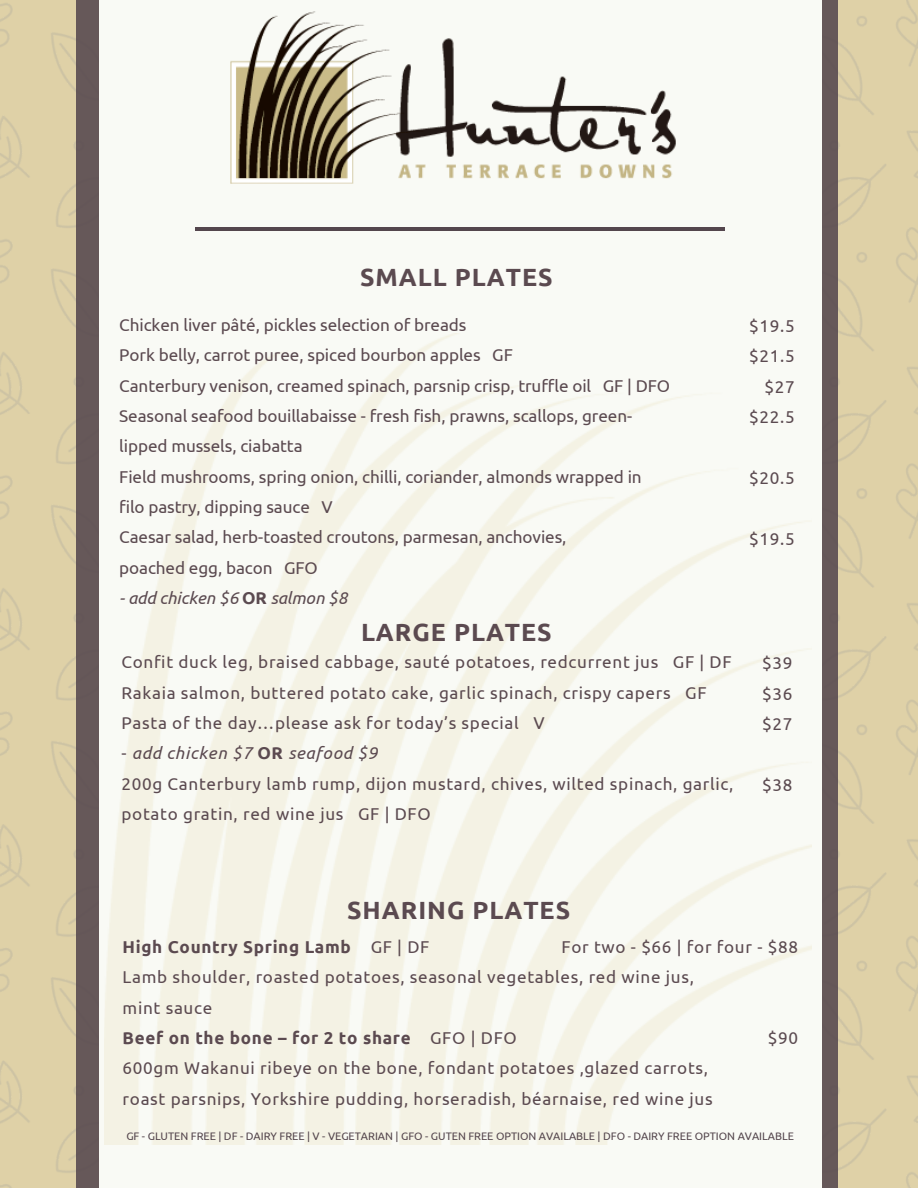
<style>
.page{position:relative;width:918px;height:1188px;background:#dfd1a7}
.page>*{position:absolute;margin:0;border:0;box-sizing:border-box;transform-origin:0 0}
.t1{font:700 24.9px "Ubuntu";letter-spacing:.04em;color:#5b4a50}
.t2{font:17.1px/30.3px "Ubuntu";letter-spacing:.04em;color:#5b4a50}
.t3{font:17.1px/30.3px "Ubuntu";letter-spacing:-.005em;color:#5b4a50}
.t4{font:italic 17.1px "Ubuntu";letter-spacing:-.005em;color:#5b4a50}
.t5{font:10.95px "Ubuntu";color:#54464d}
.s1{font-weight:700;font-style:normal}
.s2{font-style:italic}
.s3{font-weight:700}
</style>
<div class="page">
<div style="left:77px;top:0;width:761px;height:1188px;background:#665859"></div>
<div style="left:99px;top:0;width:722px;height:1188px;background:linear-gradient(to right,#f7f6ed,#f9f9f4)"></div>
<img style="left:230px;top:11px;width:495px;height:220px">
<hr style="left:195px;top:227px;width:529px;height:4px;background:#54464d">
<h1 class="t1" style="left:360px;top:263px;width:194px">SMALL PLATES</h1>
<p class="t3" style="left:119px;top:309px;width:553px">Chicken liver pâté, pickles selection of breads<br>Pork belly, carrot puree, spiced bourbon apples GF<br>Canterbury venison, creamed spinach, parsnip crisp, truffle oil GF | DFO Seasonal seafood bouillabaisse - fresh fish, prawns, scallops, green&shy;lipped mussels, ciabatta<br>Field mushrooms, spring onion, chilli, coriander, almonds wrapped in filo pastry, dipping sauce V<br>Caesar salad, herb-toasted croutons, parmesan, anchovies,<br>poached egg, bacon GFO</p>
<p class="t4" style="left:119px;top:588px;width:230px">- add chicken $6 <span class="s1">OR</span> salmon $8</p>
<h1 class="t1" style="left:361px;top:618px;width:192px">LARGE PLATES</h1>
<p class="t2" style="left:122px;top:647px;width:612px">Confit duck leg, braised cabbage, sauté potatoes, redcurrent jus GF | DF<br>Rakaia salmon, buttered potato cake, garlic spinach, crispy capers GF<br>Pasta of the day…please ask for today’s special V</p>
<p class="t2" style="left:122px;top:738px;width:613px">- <span class="s2">add chicken $7</span> <span class="s3">OR</span> <span class="s2">seafood $9<br></span>200g Canterbury lamb rump, dijon mustard, chives, wilted spinach, garlic, potato gratin, red wine jus GF | DFO</p>
<p class="t2" style="left:749px;top:310px;width:47px;text-align:right">$19.5 $21.5 $27 $22.5</p>
<p class="t2" style="left:749px;top:462px;width:47px">$20.5</p>
<p class="t2" style="left:749px;top:523px;width:47px">$19.5</p>
<p class="t2" style="left:762px;top:648px;width:32px;text-align:justify">$39 $36 $27</p>
<p class="t2" style="left:762px;top:769px;width:32px">$38</p>
<h1 class="t1" style="left:347px;top:896px;width:225px">SHARING PLATES</h1>
<p class="t2" style="left:123px;top:931px;width:592px"><span class="s3">High Country Spring Lamb</span> GF | DF<br>Lamb shoulder, roasted potatoes, seasonal vegetables, red wine jus, mint sauce<br><span class="s3">Beef on the bone – for 2 to share</span> GFO | DFO<br>600gm Wakanui ribeye on the bone, fondant potatoes ,glazed carrots, roast parsnips, Yorkshire pudding, horseradish, béarnaise, red wine jus</p>
<p class="t2" style="left:561px;top:931px;width:238px">For two - $66 | for four - $88</p>
<p class="t2" style="left:768px;top:1023px;width:32px">$90</p>
<p class="t5" style="left:126px;top:1129px;width:669px">GF - GLUTEN FREE | DF - DAIRY FREE | V - VEGETARIAN | GFO - GUTEN FREE OPTION AVAILABLE | DFO - DAIRY FREE OPTION AVAILABLE</p>
</div>
